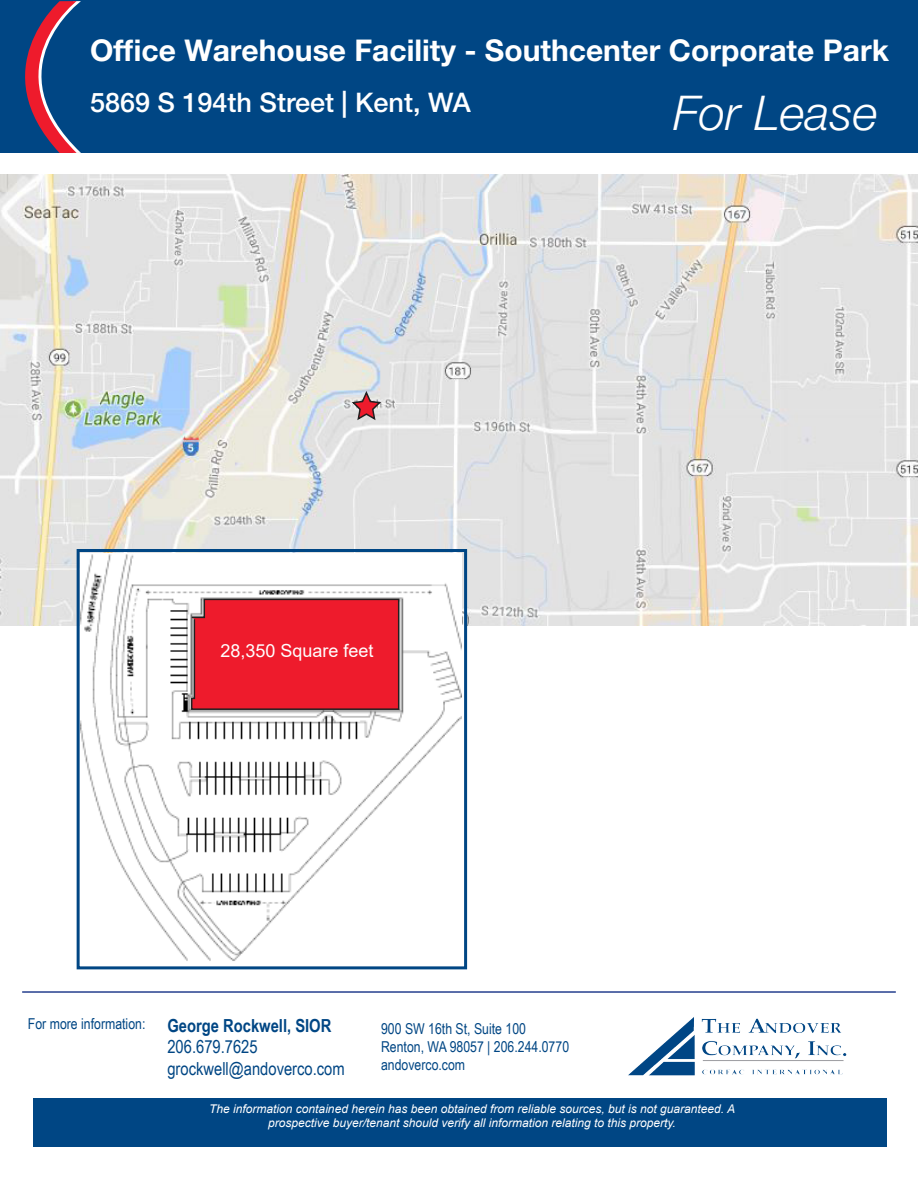
<style>
.page{position:relative;width:918px;height:1188px;background:#fff}
.page>*{position:absolute;margin:0;border:0;box-sizing:border-box;transform-origin:0 0}
.t1{font:italic 300 48px "Helvetica Neue LT Pro";color:#fff}
.t2{font:700 30px "Helvetica Neue LT Pro";color:#fff}
.t3{font:500 27px "Helvetica Neue LT Pro";color:#fff}
.t4{font:18px "Arial Narrow";color:#004684}
.t5{font:700 18px "Arial Narrow";color:#004684}
.t6{font:18px "Arial";color:#fff}
.t7{font:15px "Arial Narrow";color:#004684}
.t8{font:italic 12px/14.4px "Arial";color:#fff;text-align:center}
</style>
<div class="page">
<hr style="left:22px;top:991px;width:874px;height:2px;background:#253f8e">
<img style="left:628px;top:1017px;width:219px;height:59px">
<div style="left:33px;top:1098px;width:853px;height:48px;background:#004684"></div>
<div style="left:0;top:0;width:918px;height:153px;background:#004684"></div>
<svg style="left:25px;top:1px;width:56px;height:152px"></svg>
<img style="left:0;top:175px;width:918px;height:451px">
<img style="left:81px;top:553px;width:380px;height:408px">
<div style="left:77px;top:549px;width:390px;height:420px;border:3px solid #004684"></div>
<svg style="left:190px;top:598px;width:210px;height:113px;background:#e62232"></svg>
<svg style="left:350px;top:391px;width:33px;height:31px"></svg>
<p class="t2" style="left:90px;top:32px;width:800px">Office Warehouse Facility - Southcenter Corporate Park</p>
<p class="t3" style="left:90px;top:87px;width:382px">5869 S 194th Street | Kent, WA</p>
<p class="t1" style="left:673px;top:84px;width:206px">For Lease</p>
<p class="t6" style="left:220px;top:639px;width:155px">28,350 Square feet</p>
<p class="t7" style="left:28px;top:1012px;width:119px">For more information:</p>
<p class="t5" style="left:167px;top:1012px;width:166px">George Rockwell, SIOR</p>
<p class="t4" style="left:167px;top:1034px;width:92px">206.679.7625</p>
<p class="t4" style="left:167px;top:1055px;width:179px">grockwell@andoverco.com</p>
<p class="t7" style="left:381px;top:1018px;width:146px">900 SW 16th St, Suite 100</p>
<p class="t7" style="left:381px;top:1036px;width:190px">Renton, WA 98057 | 206.244.0770</p>
<p class="t7" style="left:381px;top:1054px;width:86px">andoverco.com</p>
<p class="t8" style="left:209px;top:1101px;width:527px">The information contained herein has been obtained from reliable sources, but is not guaranteed. A prospective buyer/tenant should verify all information relating to this property.</p>
</div>
